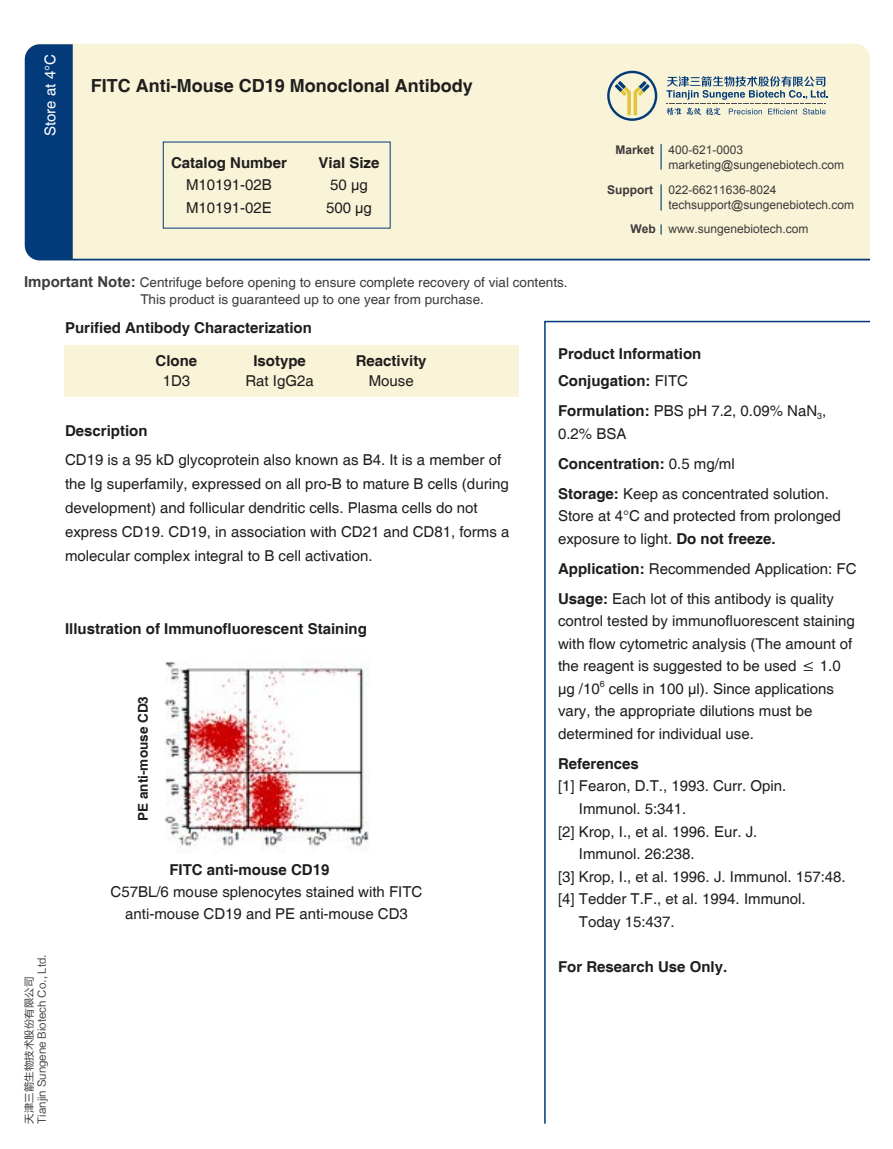
<style>
.page{position:relative;width:893px;height:1149px;background:#fff}
.page>*{position:absolute;margin:0;border:0;box-sizing:border-box;transform-origin:0 0}
.t1{font:700 18px "Helvetica";color:#1f1e1d}
.t2{font:15px/22.5px "Helvetica";color:#1f1e1d}
.t3{font:700 15px/33px "Helvetica";color:#1f1e1d}
.t4{font:15px "Helvetica";color:#fff}
.t5{font:13.5px/16.2px "Helvetica";color:#3d3a39}
.t6{font:700 13.5px "Helvetica";color:#1f1e1d}
.t7{font:12px/14.9px "Arial";color:#3d3a39}
.t8{font:700 12px "Arial";color:#3d3a39}
.t9{font:10.5px/12.6px "FZLTHK GBK1 0";color:#3d3a39}
.t10{font:8.7px "Helvetica";color:#1f1e1d}
.s1{font-family:"Arial";font-weight:700;font-size:15px}
.s2{font-weight:700}
.s3{font-weight:400}
</style>
<div class="page">
<div style="left:65px;top:344px;width:454px;height:52px;background:#f9f3d8"></div>
<svg style="left:544px;top:320px;width:327px;height:804px"></svg>
<svg style="left:25px;top:44px;width:845px;height:216px;fill:#f9f3d8"></svg>
<img style="left:164px;top:661px;width:205px;height:192px">
<p class="t4" style="left:42px;top:136px;width:83px;rotate:-90deg">Store at 4°C</p>
<p class="t1" style="left:91px;top:74px;width:384px">FITC Anti-Mouse CD19 Monoclonal Antibody</p>
<p class="t3" style="left:171px;top:147px;width:117px">Catalog Number</p>
<p class="t2" style="left:186px;top:174px;width:87px">M10191-02B<br>M10191-02E</p>
<p class="t3" style="left:319px;top:147px;width:62px">Vial Size</p>
<p class="t2" style="left:326px;top:174px;width:47px">50 μg<br>500 μg</p>
<p class="t5" style="left:140px;top:275px;width:429px;text-indent:-116px"><span class="s1">Important Note:</span> Centrifuge before opening to ensure complete recovery of vial contents.<br>This product is guaranteed up to one year from purchase.</p>
<p class="t7" style="left:668px;top:142px;width:177px;text-indent:-53px"><span class="s2">Market</span> 400-621-0003 marketing@sungenebiotech.com</p>
<p class="t8" style="left:607px;top:182px;width:47px">Support</p>
<p class="t7" style="left:668px;top:182px;width:187px">022-66211636-8024 techsupport@sungenebiotech.com</p>
<p class="t7" style="left:630px;top:222px;width:180px"><span class="s2">Web</span> www.sungenebiotech.com</p>
<p class="t3" style="left:156px;top:312px;width:158px;text-indent:-90px">Purified Antibody Characterization<br>Clone</p>
<p class="t2" style="left:163px;top:370px;width:29px">1D3</p>
<p class="t3" style="left:253px;top:345px;width:54px">Isotype</p>
<p class="t2" style="left:245px;top:370px;width:70px">Rat IgG2a</p>
<p class="t3" style="left:65px;top:415px;width:84px">Description</p>
<p class="t3" style="left:356px;top:345px;width:72px">Reactivity</p>
<p class="t2" style="left:369px;top:370px;width:47px">Mouse</p>
<p class="t2" style="left:65px;top:448px;width:446px;line-height:24px">CD19 is a 95 kD glycoprotein also known as B4. It is a member of the Ig superfamily, expressed on all pro-B to mature B cells (during development) and follicular dendritic cells. Plasma cells do not express CD19. CD19, in association with CD21 and CD81, forms a molecular complex integral to B cell activation.</p>
<p class="t3" style="left:65px;top:612px;width:303px">Illustration of Immunofluorescent Staining</p>
<p class="t9" style="left:23px;top:1123px;width:171px;rotate:-90deg">天津三箭生物技术股份有限公司<br>Tianjin Sungene Biotech Co., Ltd.</p>
<p class="t6" style="left:135px;top:820px;width:126px;rotate:-90deg">PE anti-mouse CD3</p>
<p class="t3" style="left:169px;top:853px;width:162px">FITC anti-mouse CD19</p>
<p class="t2" style="left:111px;top:880px;width:313px;text-align:center">C57BL/6 mouse splenocytes stained with FITC anti-mouse CD19 and PE anti-mouse CD3</p>
<p class="t3" style="left:558px;top:338px;width:145px">Product Information</p>
<p class="t3" style="left:558px;top:366px;width:270px;line-height:30px">Conjugation: <span class="s3">FITC<br></span>Formulation: <span class="s3">PBS pH 7.2, 0.09% NaN</span><sub>3</sub><span class="s3">,</span></p>
<p class="t2" style="left:558px;top:419px;width:272px;line-height:30px">0.2% BSA<br><span class="s2">Concentration:</span> 0.5 mg/ml<br><span class="s2">Storage:</span> Keep as concentrated solution.</p>
<p class="t2" style="left:558px;top:505px;width:284px">Store at 4°C and protected from prolonged exposure to light. <span class="s2">Do not freeze.</span></p>
<p class="t2" style="left:558px;top:554px;width:300px;line-height:30px"><span class="s2">Application:</span> Recommended Application: FC<br><span class="s2">Usage:</span> Each lot of this antibody is quality</p>
<p class="t2" style="left:558px;top:610px;width:298px">control tested by immunofluorescent staining with flow cytometric analysis (The amount of the reagent is suggested to be used ≤ 1.0 µg /10</p>
<p class="t10" style="left:600px;top:678px;width:6px">6</p>
<p class="t2" style="left:558px;top:677px;width:277px;text-indent:51px">cells in 100 µl). Since applications vary, the appropriate dilutions must be determined for individual use.</p>
<p class="t3" style="left:558px;top:747px;width:82px">References</p>
<p class="t2" style="left:558px;top:775px;width:230px">[1] Fearon, D.T., 1993. Curr. Opin.</p>
<p class="t2" style="left:579px;top:797px;width:109px">Immunol. 5:341.</p>
<p class="t2" style="left:558px;top:820px;width:201px">[2] Krop, I., et al. 1996. Eur. J.</p>
<p class="t2" style="left:579px;top:842px;width:117px">Immunol. 26:238.</p>
<p class="t2" style="left:558px;top:865px;width:289px">[3] Krop, I., et al. 1996. J. Immunol. 157:48.</p>
<p class="t2" style="left:558px;top:887px;width:249px">[4] Tedder T.F., et al. 1994. Immunol.</p>
<p class="t2" style="left:579px;top:910px;width:97px">Today 15:437.</p>
<p class="t3" style="left:558px;top:950px;width:171px">For Research Use Only.</p>
</div>
